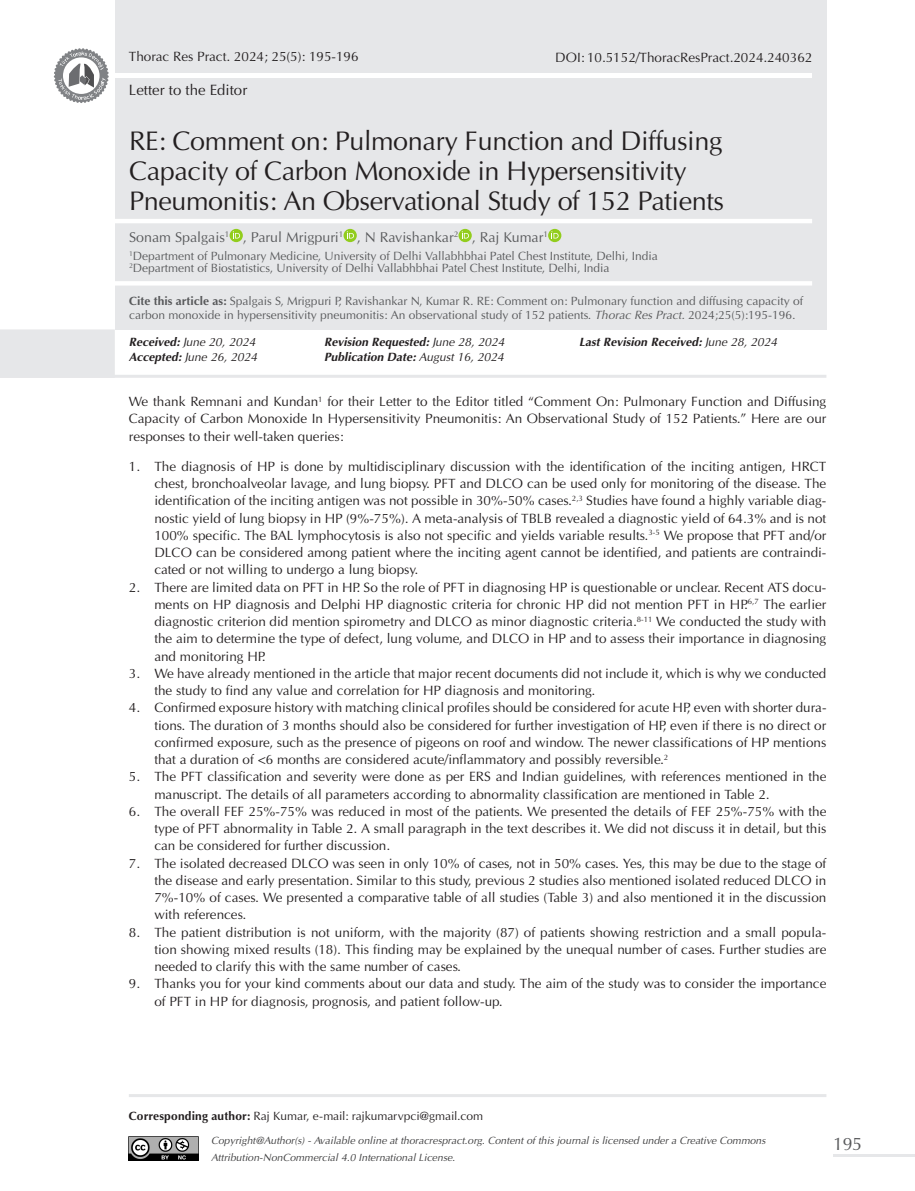
<style>
.page{position:relative;width:915px;height:1191px;background:#fff}
.page>*{position:absolute;margin:0;border:0;box-sizing:border-box;transform-origin:0 0}
.t1{font:27px/30px "Optima Normal Tr";letter-spacing:-.015em;color:#231f20}
.t2{font:18px "Optima Normal Tr";color:#57585a}
.t3{font:15px "Optima Normal Tr";color:#231f20}
.t4{font:14.25px "Optima Normal Tr";color:#57585a}
.t5{font:13.5px/17.2px "Optima Normal Tr";color:#231f20;text-align:justify}
.t6{font:12px/12px "Optima Normal Tr";color:#57585a}
.t7{font:italic 700 12px "Optima Tr";color:#231f20}
.t8{font:12px "Optima Normal Tr";letter-spacing:-.005em;color:#231f20}
.t9{font:12px "Optima Italic Tr";color:#231f20}
.t10{font:10.5px/16.5px "Optima Italic Tr";color:#3e3e3f}
.s1{font-family:"Optima Bold Tr"}
.s2{font-family:"Optima Italic Tr"}
.s3{font-family:"Optima Tr";font-weight:700;font-style:italic}
.s4{font-family:"Optima Italic Tr";font-weight:400;font-style:normal}
</style>
<div class="page">
<div style="left:115px;top:0;width:711px;height:262px;background:#e6e7e9"></div>
<hr style="left:45px;top:74px;width:767px;height:4px;background:#fff">
<svg style="left:53px;top:48px;width:56px;height:55px"></svg>
<hr style="left:833px;top:1154px;width:81px;height:2px;background:#e6e7e9">
<div style="left:0;top:329px;width:115px;height:49px;background:#e6e7e9"></div>
<hr style="left:0;top:375px;width:826px;height:3px;background:#e6e7e9">
<div style="left:115px;top:130px;width:711px;height:199px;background:#e6e7e9"></div>
<hr style="left:111px;top:219px;width:700px;height:4px;background:#fff">
<hr style="left:111px;top:281px;width:700px;height:4px;background:#fff">
<svg style="left:229px;top:229px;width:14px;height:13px"></svg>
<svg style="left:233px;top:231px;width:7px;height:7px"></svg>
<svg style="left:343px;top:229px;width:13px;height:13px"></svg>
<svg style="left:347px;top:231px;width:7px;height:7px"></svg>
<svg style="left:458px;top:229px;width:13px;height:13px"></svg>
<svg style="left:461px;top:231px;width:8px;height:7px"></svg>
<svg style="left:548px;top:229px;width:13px;height:13px"></svg>
<svg style="left:551px;top:231px;width:7px;height:7px"></svg>
<hr style="left:129px;top:1094px;width:697px;height:3px;background:#e6e7e9">
<img style="left:129px;top:1136px;width:69px;height:24px">
<p class="t5" style="left:129px;top:48px;width:231px">Thorac Res Pract. 2024; 25(5): 195-196</p>
<p class="t5" style="left:555px;top:49px;width:258px">DOI: 10.5152/ThoracResPract.2024.240362</p>
<p class="t3" style="left:129px;top:81px;width:120px">Letter to the Editor</p>
<h1 class="t1" style="left:129px;top:126px;width:596px">RE: Comment on: Pulmonary Function and Diffusing<br>Capacity of Carbon Monoxide in Hypersensitivity<br>Pneumonitis: An Observational Study of 152 Patients</h1>
<p class="t4" style="left:129px;top:229px;width:420px">Sonam Spalgais<sup>1</sup> , Parul Mrigpuri<sup>1</sup> , N Ravishankar<sup>2</sup> , Raj Kumar<sup>1</sup></p>
<p class="t6" style="left:129px;top:250px;width:530px"><sup>1</sup>Department of Pulmonary Medicine, University of Delhi Vallabhbhai Patel Chest Institute, Delhi, India<br><sup>2</sup>Department of Biostatistics, University of Delhi Vallabhbhai Patel Chest Institute, Delhi, India</p>
<p class="t6" style="left:129px;top:293px;width:675px;line-height:14.4px"><span class="s1">Cite this article as:</span> Spalgais S, Mrigpuri P, Ravishankar N, Kumar R. RE: Comment on: Pulmonary function and diffusing capacity of carbon monoxide in hypersensitivity pneumonitis: An observational study of 152 patients. <span class="s2">Thorac Res Pract.</span> 2024;25(5):195-196.</p>
<p class="t9" style="left:129px;top:335px;width:128px"><span class="s3">Received:</span> June 20, 2024</p>
<p class="t7" style="left:324px;top:334px;width:182px">Revision Requested: <span class="s4">June 28, 2024</span></p>
<p class="t7" style="left:579px;top:334px;width:199px">Last Revision Received: <span class="s4">June 28, 2024</span></p>
<p class="t9" style="left:129px;top:350px;width:130px"><span class="s3">Accepted:</span> June 26, 2024</p>
<p class="t7" style="left:324px;top:349px;width:181px">Publication Date: <span class="s4">August 16, 2024</span></p>
<p class="t5" style="left:129px;top:393px;width:698px">We thank Remnani and Kundan<sup>1</sup> for their Letter to the Editor titled “Comment On: Pulmonary Function and Diffusing Capacity of Carbon Monoxide In Hypersensitivity Pneumonitis: An Observational Study of 152 Patients.” Here are our responses to their well-taken queries:</p>
<p class="t5" style="left:154px;top:457px;width:673px;text-indent:-26px">1. The diagnosis of HP is done by multidisciplinary discussion with the identification of the inciting antigen, HRCT chest, bronchoalveolar lavage, and lung biopsy. PFT and DLCO can be used only for monitoring of the disease. The identification of the inciting antigen was not possible in 30%-50% cases.<sup>2,3</sup> Studies have found a highly variable diag&shy;nostic yield of lung biopsy in HP (9%-75%). A meta-analysis of TBLB revealed a diagnostic yield of 64.3% and is not 100% specific. The BAL lymphocytosis is also not specific and yields variable results.<sup>3-5</sup> We propose that PFT and/or DLCO can be considered among patient where the inciting agent cannot be identified, and patients are contraindi&shy;cated or not willing to undergo a lung biopsy.</p>
<p class="t5" style="left:154px;top:578px;width:673px;text-indent:-26px">2. There are limited data on PFT in HP. So the role of PFT in diagnosing HP is questionable or unclear. Recent ATS docu&shy;ments on HP diagnosis and Delphi HP diagnostic criteria for chronic HP did not mention PFT in HP.<sup>6,7</sup> The earlier diagnostic criterion did mention spirometry and DLCO as minor diagnostic criteria.<sup>8-11</sup> We conducted the study with the aim to determine the type of defect, lung volume, and DLCO in HP and to assess their importance in diagnosing and monitoring HP.</p>
<p class="t5" style="left:154px;top:664px;width:673px;text-indent:-26px">3. We have already mentioned in the article that major recent documents did not include it, which is why we conducted the study to find any value and correlation for HP diagnosis and monitoring.</p>
<p class="t5" style="left:154px;top:699px;width:673px;text-indent:-26px">4. Confirmed exposure history with matching clinical profiles should be considered for acute HP, even with shorter dura&shy;tions. The duration of 3 months should also be considered for further investigation of HP, even if there is no direct or confirmed exposure, such as the presence of pigeons on roof and window. The newer classifications of HP mentions that a duration of &lt;6 months are considered acute/inflammatory and possibly reversible.<sup>2</sup></p>
<p class="t5" style="left:154px;top:768px;width:673px;text-indent:-26px">5. The PFT classification and severity were done as per ERS and Indian guidelines, with references mentioned in the manuscript. The details of all parameters according to abnormality classification are mentioned in Table 2.</p>
<p class="t5" style="left:154px;top:802px;width:673px;text-indent:-26px">6. The overall FEF 25%-75% was reduced in most of the patients. We presented the details of FEF 25%-75% with the type of PFT abnormality in Table 2. A small paragraph in the text describes it. We did not discuss it in detail, but this can be considered for further discussion.</p>
<p class="t5" style="left:154px;top:854px;width:673px;text-indent:-26px">7. The isolated decreased DLCO was seen in only 10% of cases, not in 50% cases. Yes, this may be due to the stage of the disease and early presentation. Similar to this study, previous 2 studies also mentioned isolated reduced DLCO in 7%-10% of cases. We presented a comparative table of all studies (Table 3) and also mentioned it in the discussion with references.</p>
<p class="t5" style="left:154px;top:923px;width:673px;text-indent:-26px">8. The patient distribution is not uniform, with the majority (87) of patients showing restriction and a small popula&shy;tion showing mixed results (18). This finding may be explained by the unequal number of cases. Further studies are needed to clarify this with the same number of cases.</p>
<p class="t5" style="left:154px;top:975px;width:673px;text-indent:-26px">9. Thanks you for your kind comments about our data and study. The aim of the study was to consider the importance of PFT in HP for diagnosis, prognosis, and patient follow-up.</p>
<p class="t8" style="left:129px;top:1108px;width:356px"><span class="s1">Corresponding author:</span> Raj Kumar, e-mail: rajkumarvpci@gmail.com</p>
<p class="t10" style="left:211px;top:1132px;width:555px">Copyright@Author(s) - Available online at thoracrespract.org. Content of this journal is licensed under a Creative Commons<br>Attribution-NonCommercial 4.0 International License.</p>
<h2 class="t2" style="left:833px;top:1132px;width:30px">195</h2>
</div>
